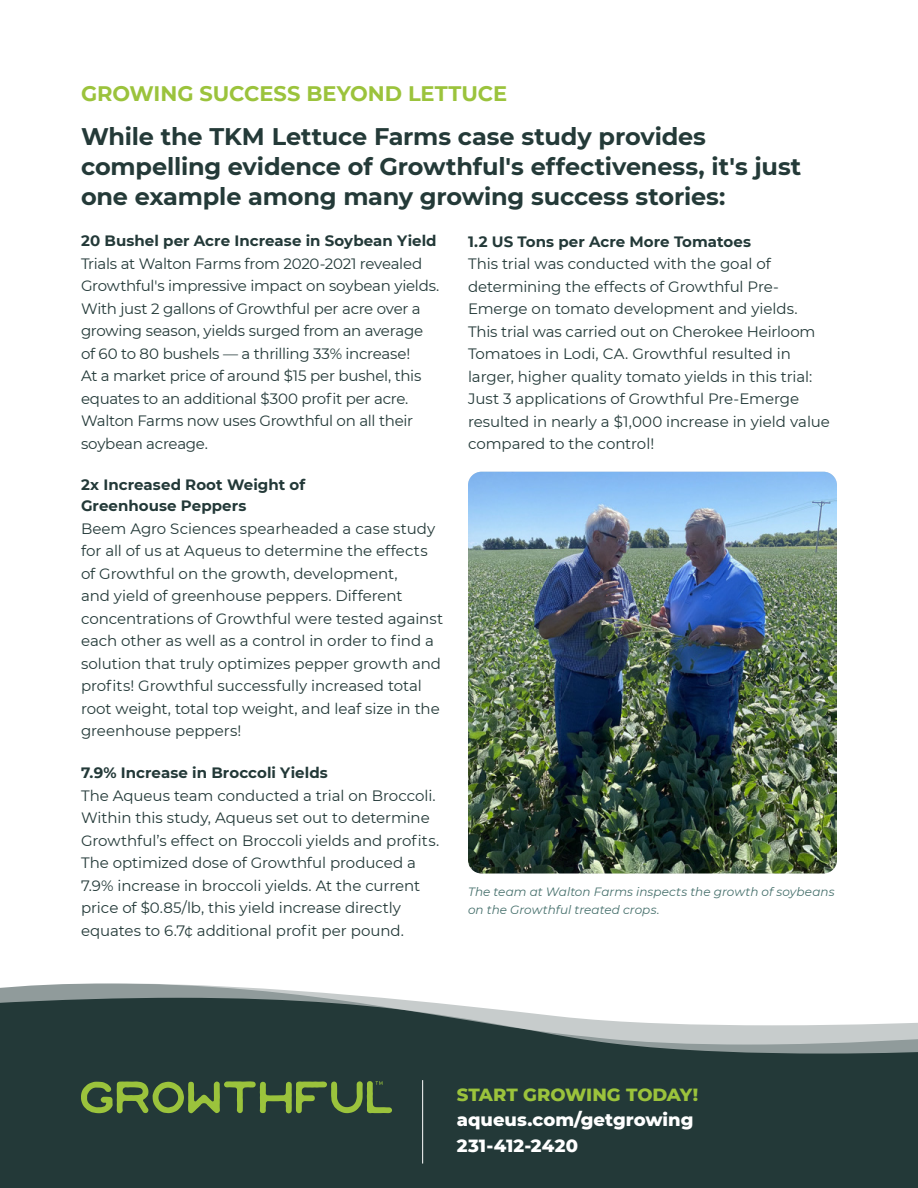
<style>
.page{position:relative;width:918px;height:1188px;background:#fff}
.page>*{position:absolute;margin:0;border:0;box-sizing:border-box;transform-origin:0 0}
.t1{font:700 24px/30px "Montserrat";letter-spacing:-.005em;color:#243a38}
.t2{font:700 21px "Montserrat";letter-spacing:-.005em;color:#9bc33c}
.t3{font:800 18px/25.5px "Montserrat";color:#fff}
.t4{font:800 18px "Montserrat";color:#9bc33c}
.t5{font:15px/22.5px "Montserrat";letter-spacing:-.01em;color:#233938}
.t6{font:700 15px/21.6px "Montserrat";letter-spacing:.005em;color:#233938}
.t7{font:italic 12px/18px "Montserrat";letter-spacing:.005em;color:#46706c}
</style>
<div class="page">
<div style="left:0;top:962px;width:918px;height:226px;background:#233938"></div>
<svg style="left:628px;top:1045px;width:290px;height:9px;fill:#909b9b"></svg>
<svg style="left:498px;top:1025px;width:420px;height:20px;background:#a9b1b1"></svg>
<svg style="left:0;top:962px;width:918px;height:63px;fill:#fff"></svg>
<img style="left:468px;top:472px;width:369px;height:401px">
<svg style="left:81px;top:1081px;width:311px;height:32px"></svg>
<hr style="left:422px;top:1080px;width:1px;height:84px;background:#fff">
<h2 class="t2" style="left:81px;top:79px;width:428px">GROWING SUCCESS BEYOND LETTUCE</h2>
<h1 class="t1" style="left:81px;top:120px;width:722px">While the TKM Lettuce Farms case study provides compelling evidence of Growthful's effectiveness, it's just one example among many growing success stories:</h1>
<p class="t6" style="left:81px;top:229px;width:357px">20 Bushel per Acre Increase in Soybean Yield</p>
<p class="t5" style="left:81px;top:251px;width:360px">Trials at Walton Farms from 2020-2021 revealed Growthful's impressive impact on soybean yields.<br>With just 2 gallons of Growthful per acre over a growing season, yields surged from an average of 60 to 80 bushels — a thrilling 33% increase!<br>At a market price of around $15 per bushel, this equates to an additional $300 profit per acre.<br>Walton Farms now uses Growthful on all their soybean acreage.</p>
<p class="t6" style="left:81px;top:473px;width:226px">2x Increased Root Weight of<br>Greenhouse Peppers</p>
<p class="t5" style="left:81px;top:517px;width:364px">Beem Agro Sciences spearheaded a case study for all of us at Aqueus to determine the effects of Growthful on the growth, development,<br>and yield of greenhouse peppers. Different concentrations of Growthful were tested against each other as well as a control in order to find a solution that truly optimizes pepper growth and profits! Growthful successfully increased total root weight, total top weight, and leaf size in the greenhouse peppers!</p>
<p class="t6" style="left:81px;top:761px;width:248px">7.9% Increase in Broccoli Yields</p>
<p class="t5" style="left:81px;top:784px;width:360px">The Aqueus team conducted a trial on Broccoli.<br>Within this study, Aqueus set out to determine Growthful’s effect on Broccoli yields and profits.<br>The optimized dose of Growthful produced a 7.9% increase in broccoli yields. At the current price of $0.85/lb, this yield increase directly equates to 6.7¢ additional profit per pound.</p>
<p class="t6" style="left:468px;top:230px;width:285px">1.2 US Tons per Acre More Tomatoes</p>
<p class="t5" style="left:468px;top:252px;width:364px">This trial was conducted with the goal of determining the effects of Growthful Pre-Emerge on tomato development and yields.<br>This trial was carried out on Cherokee Heirloom Tomatoes in Lodi, CA. Growthful resulted in larger, higher quality tomato yields in this trial:<br>Just 3 applications of Growthful Pre-Emerge resulted in nearly a $1,000 increase in yield value compared to the control!</p>
<p class="t7" style="left:468px;top:882px;width:368px">The team at Walton Farms inspects the growth of soybeans on the Growthful treated crops.</p>
<p class="t4" style="left:457px;top:1081px;width:243px">START GROWING TODAY!</p>
<p class="t3" style="left:457px;top:1106px;width:238px">aqueus.com/getgrowing<br>231-412-2420</p>
</div>
